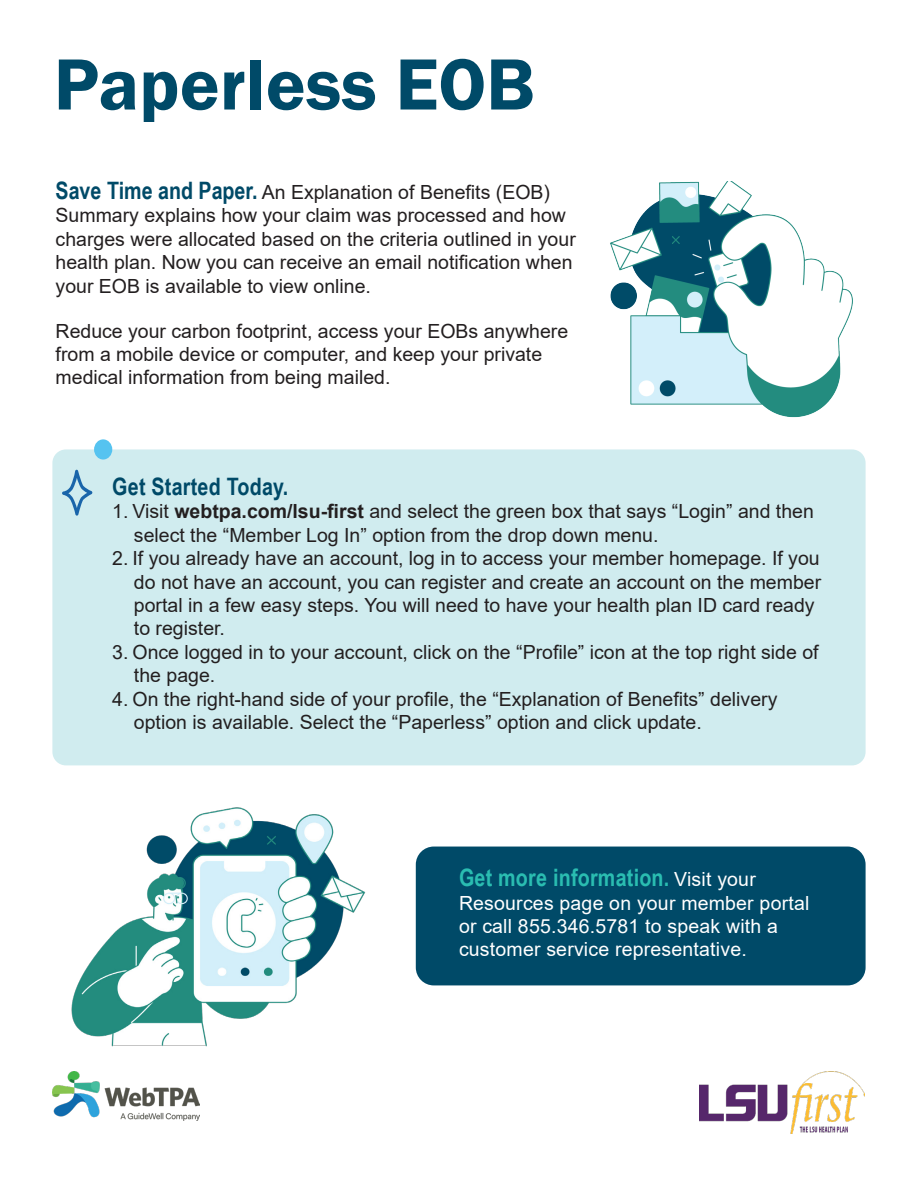
<style>
.page{position:relative;width:918px;height:1188px;background:#fff}
.page>*{position:absolute;margin:0;border:0;box-sizing:border-box;transform-origin:0 0}
.t1{font:600 75px "Franklin Gothic";color:#004a68}
.t2{font:700 24px "Arial Narrow";letter-spacing:.01em;color:#2abdb1}
.t3{font:700 24px "Arial Narrow";letter-spacing:.01em;color:#004a68}
.t4{font:19.5px/23.4px "Arial";color:#231f20}
.t5{font:19.5px/23.4px "Arial";letter-spacing:.01em;color:#fff}
.s1{font-family:"Arial Narrow";font-weight:700;font-size:24px;color:#004a68}
.s2{font-weight:700}
.s3{font-family:"Arial";font-weight:400;font-size:19.5px;color:#fff}
</style>
<div class="page">
<div style="left:416px;top:847px;width:450px;height:138px;background:#004a68;border-radius:18px"></div>
<div style="left:52px;top:449px;width:814px;height:316px;background:#d0ecef;border-radius:14px"></div>
<img style="left:52px;top:1072px;width:147px;height:49px">
<img style="left:700px;top:1072px;width:164px;height:62px">
<svg style="left:62px;top:470px;width:30px;height:46px"></svg>
<div style="left:94px;top:439px;width:18px;height:21px;background:#55c3f0;border-radius:50%"></div>
<img style="left:610px;top:182px;width:243px;height:236px">
<img style="left:71px;top:807px;width:295px;height:240px">
<p class="t1" style="left:54px;top:38px;width:483px">Paperless EOB</p>
<p class="t4" style="left:56px;top:180px;width:522px"><span class="s1">Save Time and Paper.</span> An Explanation of Benefits (EOB)<br>Summary explains how your claim was processed and how charges were allocated based on the criteria outlined in your health plan. Now you can receive an email notification when your EOB is available to view online.</p>
<p class="t4" style="left:56px;top:319px;width:514px">Reduce your carbon footprint, access your EOBs anywhere from a mobile device or computer, and keep your private medical information from being mailed.</p>
<p class="t3" style="left:112px;top:468px;width:178px">Get Started Today.</p>
<p class="t4" style="left:134px;top:500px;width:681px;text-indent:-22px">1. Visit <span class="s2">webtpa.com/lsu-first</span> and select the green box that says “Login” and then select the “Member Log In” option from the drop down menu.</p>
<p class="t4" style="left:134px;top:547px;width:689px;text-indent:-22px">2. If you already have an account, log in to access your member homepage. If you do not have an account, you can register and create an account on the member portal in a few easy steps. You will need to have your health plan ID card ready to register.</p>
<p class="t4" style="left:134px;top:640px;width:686px;text-indent:-22px">3. Once logged in to your account, click on the “Profile” icon at the top right side of the page.</p>
<p class="t4" style="left:134px;top:687px;width:645px;text-indent:-22px">4. On the right-hand side of your profile, the “Explanation of Benefits” delivery option is available. Select the “Paperless” option and click update.</p>
<p class="t2" style="left:459px;top:860px;width:298px">Get more information. <span class="s3">Visit your</span></p>
<p class="t5" style="left:459px;top:891px;width:352px">Resources page on your member portal or call 855.346.5781 to speak with a customer service representative.</p>
</div>
